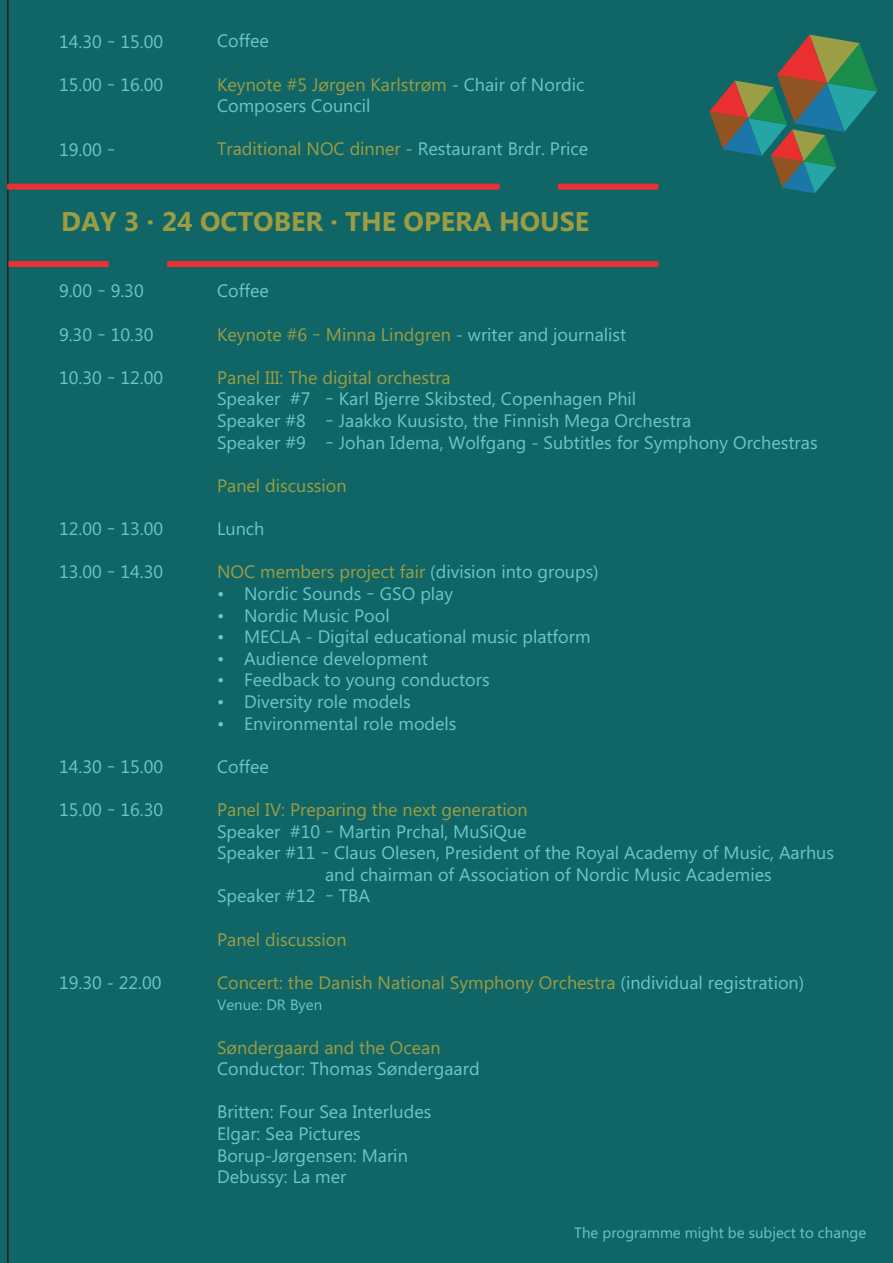
<style>
.page{position:relative;width:893px;height:1263px;background:#fff}
.page>*{position:absolute;margin:0;border:0;box-sizing:border-box;transform-origin:0 0}
.t1{font:700 27px "Microsoft Phags Pa";color:#9c9d43}
.t2{font:18px/21.6px "Microsoft Phags Pa";color:#69c8ca}
.t3{font:18px "Microsoft Phags Pa";color:#9c9d43}
.t4{font:15px "Microsoft Phags Pa";color:#69c8ca}
.s1{color:#9c9d43}
.s2{color:#69c8ca}
</style>
<div class="page">
<div style="left:0;top:0;width:7px;height:1263px;background:#106666"></div>
<div style="left:7px;top:0;width:886px;height:1263px;background:#106666"></div>
<svg style="left:709px;top:35px;width:168px;height:158px;background:#3d6e61"></svg>
<div style="left:167px;top:261px;width:491px;height:6px;background:#e93132"></div>
<div style="left:9px;top:261px;width:100px;height:6px;background:#e93132"></div>
<div style="left:7px;top:184px;width:493px;height:6px;background:#e93132"></div>
<div style="left:558px;top:184px;width:100px;height:6px;background:#e93132"></div>
<p class="t2" style="left:59px;top:30px;width:106px">14.30 – 15.00</p>
<p class="t2" style="left:59px;top:73px;width:106px">15.00 – 16.00</p>
<p class="t2" style="left:59px;top:138px;width:58px">19.00 –</p>
<p class="t2" style="left:217px;top:29px;width:53px">Coffee</p>
<p class="t2" style="left:217px;top:72px;width:369px"><span class="s1">Keynote #5 Jørgen Karlstrøm</span> - Chair of Nordic<br>Composers Council</p>
<p class="t2" style="left:217px;top:137px;width:373px"><span class="s1">Traditional NOC dinner</span> - Restaurant Brdr. Price</p>
<p class="t1" style="left:61px;top:202px;width:530px">DAY 3 · 24 OCTOBER · THE OPERA HOUSE</p>
<p class="t2" style="left:59px;top:279px;width:86px">9.00 – 9.30</p>
<p class="t2" style="left:59px;top:323px;width:96px">9.30 – 10.30</p>
<p class="t2" style="left:59px;top:366px;width:106px">10.30 – 12.00</p>
<p class="t2" style="left:59px;top:517px;width:106px">12.00 – 13.00</p>
<p class="t2" style="left:59px;top:560px;width:106px">13.00 – 14.30</p>
<p class="t2" style="left:59px;top:755px;width:106px">14.30 – 15.00</p>
<p class="t2" style="left:59px;top:798px;width:106px">15.00 – 16.30</p>
<p class="t2" style="left:59px;top:971px;width:104px">19.30 - 22.00</p>
<p class="t2" style="left:217px;top:279px;width:53px">Coffee</p>
<p class="t3" style="left:217px;top:322px;width:411px">Keynote #6 – Minna Lindgren <span class="s2">- writer and journalist</span></p>
<p class="t3" style="left:217px;top:365px;width:235px">Panel III: The digital orchestra</p>
<p class="t2" style="left:217px;top:387px;width:421px">Speaker #7 – Karl Bjerre Skibsted, Copenhagen Phil</p>
<p class="t2" style="left:217px;top:409px;width:476px">Speaker #8 – Jaakko Kuusisto, the Finnish Mega Orchestra</p>
<p class="t2" style="left:217px;top:431px;width:602px">Speaker #9 – Johan Idema, Wolfgang - Subtitles for Symphony Orchestras</p>
<p class="t3" style="left:217px;top:473px;width:131px">Panel discussion</p>
<p class="t2" style="left:217px;top:517px;width:49px">Lunch</p>
<p class="t3" style="left:217px;top:559px;width:383px">NOC members project fair <span class="s2">(division into groups)</span></p>
<p class="t2" style="left:217px;top:582px;width:238px">• Nordic Sounds – GSO play</p>
<p class="t2" style="left:217px;top:603px;width:174px">• Nordic Music Pool</p>
<p class="t2" style="left:217px;top:625px;width:375px">• MECLA - Digital educational music platform</p>
<p class="t2" style="left:217px;top:647px;width:212px">• Audience development</p>
<p class="t2" style="left:217px;top:668px;width:274px">• Feedback to young conductors</p>
<p class="t2" style="left:217px;top:690px;width:195px">• Diversity role models</p>
<p class="t2" style="left:217px;top:711px;width:241px">• Environmental role models</p>
<p class="t2" style="left:217px;top:755px;width:53px">Coffee</p>
<p class="t3" style="left:217px;top:797px;width:312px">Panel IV: Preparing the next generation</p>
<p class="t2" style="left:217px;top:819px;width:311px">Speaker #10 – Martin Prchal, MuSiQue</p>
<p class="t2" style="left:325px;top:841px;width:510px;text-indent:-108px">Speaker #11 – Claus Olesen, President of the Royal Academy of Music, Aarhus and chairman of Association of Nordic Music Academies</p>
<p class="t2" style="left:217px;top:884px;width:155px">Speaker #12 – TBA</p>
<p class="t3" style="left:217px;top:927px;width:131px">Panel discussion</p>
<p class="t3" style="left:217px;top:970px;width:589px">Concert: the Danish National Symphony Orchestra <span class="s2">(individual registration)</span></p>
<p class="t4" style="left:217px;top:995px;width:107px">Venue: DR Byen</p>
<p class="t3" style="left:217px;top:1035px;width:225px">Søndergaard and the Ocean</p>
<p class="t2" style="left:217px;top:1057px;width:264px">Conductor: Thomas Søndergaard</p>
<p class="t2" style="left:217px;top:1100px;width:216px">Britten: Four Sea Interludes</p>
<p class="t2" style="left:217px;top:1122px;width:145px">Elgar: Sea Pictures</p>
<p class="t2" style="left:217px;top:1143px;width:192px">Borup-Jørgensen: Marin</p>
<p class="t2" style="left:217px;top:1165px;width:131px">Debussy: La mer</p>
<p class="t4" style="left:574px;top:1222px;width:293px">The programme might be subject to change</p>
</div>
